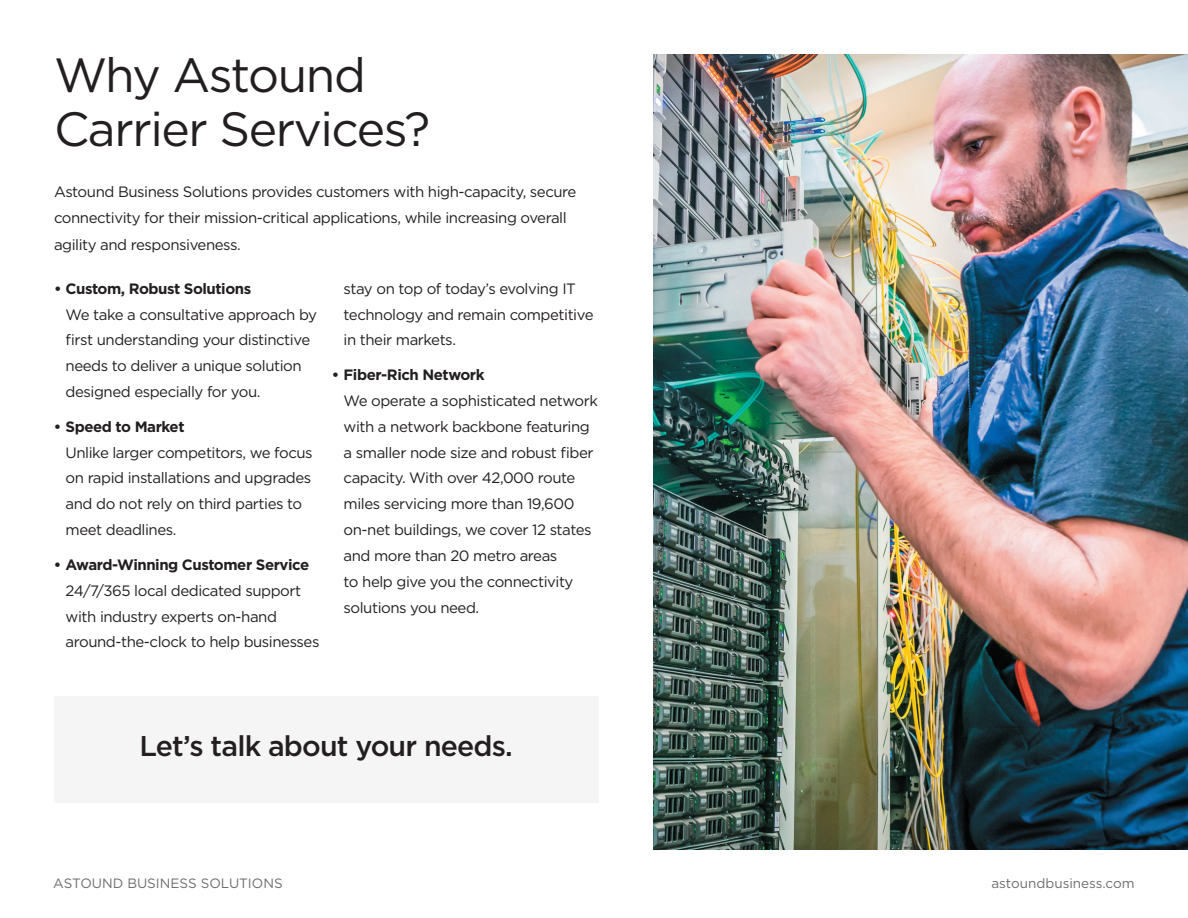
<style>
.page{position:relative;width:1188px;height:918px;background:#fff}
.page>*{position:absolute;margin:0;border:0;box-sizing:border-box;transform-origin:0 0}
.t1{font:48px/53.4px "Gotham";letter-spacing:-.03em;color:#231f20}
.t2{font:500 28.5px "Gotham";letter-spacing:-.03em;color:#231f20}
.t3{font:15px/25.8px "Gotham";letter-spacing:-.03em;color:#231f20}
.t4{font:700 15px "Gotham";letter-spacing:-.03em;color:#231f20}
.t5{font:13.5px "Gotham";color:#6c6d70}
</style>
<div class="page">
<div style="left:54px;top:696px;width:544px;height:107px;background:#f5f5f6"></div>
<img style="left:653px;top:54px;width:535px;height:795px">
<h1 class="t1" style="left:54px;top:48px;width:378px">Why Astound<br>Carrier Services?</h1>
<p class="t3" style="left:54px;top:178px;width:524px;line-height:26.7px">Astound Business Solutions provides customers with high-capacity, secure connectivity for their mission-critical applications, while increasing overall agility and responsiveness.</p>
<p class="t4" style="left:54px;top:278px;width:199px">• Custom, Robust Solutions</p>
<p class="t3" style="left:66px;top:301px;width:253px">We take a consultative approach by first understanding your distinctive needs to deliver a unique solution designed especially for you.</p>
<p class="t4" style="left:54px;top:416px;width:132px">• Speed to Market</p>
<p class="t3" style="left:66px;top:439px;width:249px">Unlike larger competitors, we focus on rapid installations and upgrades and do not rely on third parties to meet deadlines.</p>
<p class="t4" style="left:54px;top:555px;width:257px">• Award-Winning Customer Service</p>
<p class="t3" style="left:66px;top:577px;width:255px">24/7/365 local dedicated support with industry experts on-hand around-the-clock to help businesses</p>
<p class="t3" style="left:344px;top:275px;width:252px">stay on top of today’s evolving IT technology and remain competitive in their markets.</p>
<p class="t4" style="left:332px;top:365px;width:154px">• Fiber-Rich Network</p>
<p class="t3" style="left:344px;top:387px;width:256px">We operate a sophisticated network with a network backbone featuring a smaller node size and robust fiber capacity. With over 42,000 route miles servicing more than 19,600 on-net buildings, we cover 12 states and more than 20 metro areas<br>to help give you the connectivity solutions you need.</p>
<h2 class="t2" style="left:139px;top:727px;width:375px">Let’s talk about your needs.</h2>
<p class="t5" style="left:53px;top:875px;width:231px">ASTOUND BUSINESS SOLUTIONS</p>
<p class="t5" style="left:991px;top:875px;width:145px">astoundbusiness.com</p>
</div>
